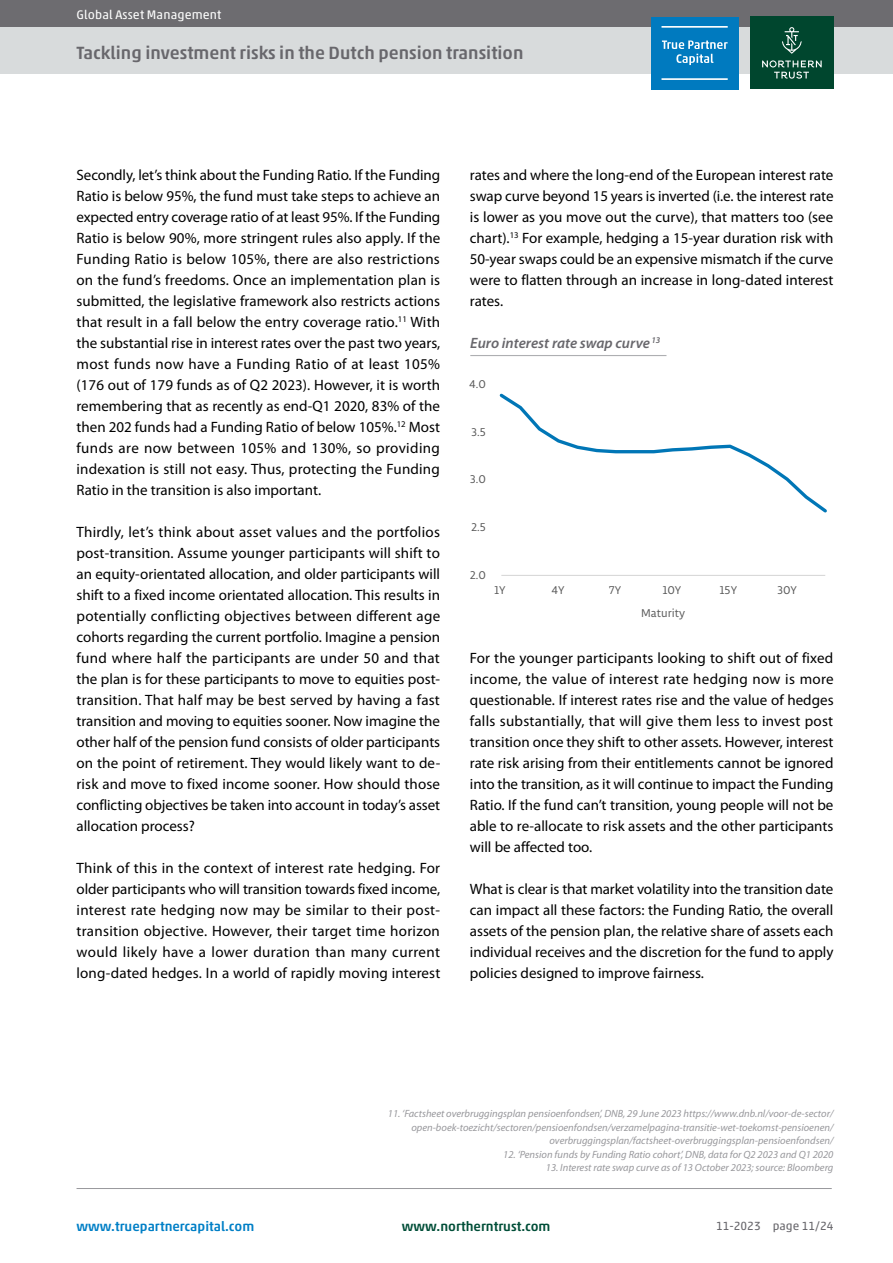
<style>
.page{position:relative;width:893px;height:1263px;background:#fff}
.page>*{position:absolute;margin:0;border:0;box-sizing:border-box;transform-origin:0 0}
.t1{font:500 18px "Akko Std";color:#68676c}
.t2{font:15px/21px "Myriad Pro";color:#000;text-align:justify}
.t3{font:italic 600 15px "Myriad Pro";color:#68676c}
.t4{font:500 13.5px "Akko Std";color:#007fc6}
.t5{font:500 13.5px "Akko Std";color:#004e38}
.t6{font:12.6px "Akko Std";letter-spacing:.01em;color:#fff}
.t7{font:12px "Libertad";letter-spacing:-.005em;color:#595959}
.t8{font:12px "Akko Std";color:#68676c}
.t9{font:italic 10.5px/13.5px "Myriad Pro";color:#98989c;text-align:right}
.t10{font:italic 600 8.7px "Myriad Pro";color:#68676c}
</style>
<div class="page">
<div style="left:0;top:0;width:893px;height:74px;background:#d8dbdc"></div>
<div style="left:0;top:0;width:893px;height:27px;background:#6d6c70"></div>
<hr style="left:77px;top:1188px;width:755px;height:1px;background:#98989c">
<div style="left:651px;top:17px;width:87px;height:72px;background:#007abf"></div>
<svg style="left:662px;top:41px;width:66px;height:24px"></svg>
<hr style="left:661px;top:78px;width:67px;height:2px;background:#fff">
<hr style="left:661px;top:26px;width:67px;height:2px;background:#fff">
<div style="left:750px;top:16px;width:83px;height:73px;background:#00462e"></div>
<svg style="left:762px;top:60px;width:60px;height:19px"></svg>
<svg style="left:782px;top:27px;width:20px;height:27px"></svg>
<hr style="left:470px;top:355px;width:196px;height:1px;background:#aeafb2">
<hr style="left:501px;top:575px;width:324px;height:1px;background:#d9d9d9">
<svg style="left:499px;top:393px;width:328px;height:120px"></svg>
<p class="t6" style="left:77px;top:7px;width:146px">Global Asset Management</p>
<p class="t1" style="left:77px;top:42px;width:448px">Tackling investment risks in the Dutch pension transition</p>
<p class="t2" style="left:77px;top:164px;width:365px">Secondly, let’s think about the Funding Ratio. If the Funding Ratio is below 95%, the fund must take steps to achieve an expected entry coverage ratio of at least 95%. If the Funding Ratio is below 90%, more stringent rules also apply. If the Funding Ratio is below 105%, there are also restrictions on the fund’s freedoms. Once an implementation plan is submitted, the legislative framework also restricts actions that result in a fall below the entry coverage ratio.<sup>11</sup> With the substantial rise in interest rates over the past two years, most funds now have a Funding Ratio of at least 105% (176 out of 179 funds as of Q2 2023). However, it is worth remembering that as recently as end-Q1 2020, 83% of the then 202 funds had a Funding Ratio of below 105%.<sup>12</sup> Most funds are now between 105% and 130%, so providing indexation is still not easy. Thus, protecting the Funding Ratio in the transition is also important.</p>
<p class="t2" style="left:77px;top:521px;width:365px">Thirdly, let’s think about asset values and the portfolios post-transition. Assume younger participants will shift to an equity-orientated allocation, and older participants will shift to a fixed income orientated allocation. This results in potentially conflicting objectives between different age cohorts regarding the current portfolio. Imagine a pension fund where half the participants are under 50 and that the plan is for these participants to move to equities post&shy;transition. That half may be best served by having a fast transition and moving to equities sooner. Now imagine the other half of the pension fund consists of older participants on the point of retirement. They would likely want to de&shy;risk and move to fixed income sooner. How should those conflicting objectives be taken into account in today’s asset allocation process?</p>
<p class="t2" style="left:77px;top:857px;width:365px">Think of this in the context of interest rate hedging. For older participants who will transition towards fixed income, interest rate hedging now may be similar to their post&shy;transition objective. However, their target time horizon would likely have a lower duration than many current long-dated hedges. In a world of rapidly moving interest</p>
<p class="t2" style="left:470px;top:164px;width:365px">rates and where the long-end of the European interest rate swap curve beyond 15 years is inverted (i.e. the interest rate is lower as you move out the curve), that matters too (see chart).<sup>13</sup> For example, hedging a 15-year duration risk with 50-year swaps could be an expensive mismatch if the curve were to flatten through an increase in long-dated interest rates.</p>
<p class="t10" style="left:651px;top:335px;width:11px">13</p>
<p class="t3" style="left:470px;top:333px;width:181px">Euro interest rate swap curve</p>
<p class="t7" style="left:469px;top:377px;width:18px">4.0</p>
<p class="t7" style="left:471px;top:424px;width:16px">3.5</p>
<p class="t7" style="left:470px;top:472px;width:18px">3.0</p>
<p class="t7" style="left:471px;top:520px;width:16px">2.5</p>
<p class="t7" style="left:470px;top:568px;width:18px">2.0</p>
<p class="t7" style="left:494px;top:583px;width:13px">1Y</p>
<p class="t7" style="left:552px;top:583px;width:15px">4Y</p>
<p class="t7" style="left:609px;top:583px;width:14px">7Y</p>
<p class="t7" style="left:663px;top:583px;width:20px">10Y</p>
<p class="t7" style="left:720px;top:583px;width:19px">15Y</p>
<p class="t7" style="left:777px;top:583px;width:22px">30Y</p>
<p class="t7" style="left:641px;top:606px;width:46px">Maturity</p>
<p class="t2" style="left:470px;top:647px;width:365px">For the younger participants looking to shift out of fixed income, the value of interest rate hedging now is more questionable. If interest rates rise and the value of hedges falls substantially, that will give them less to invest post transition once they shift to other assets. However, interest rate risk arising from their entitlements cannot be ignored into the transition, as it will continue to impact the Funding Ratio. If the fund can’t transition, young people will not be able to re-allocate to risk assets and the other participants will be affected too.</p>
<p class="t2" style="left:470px;top:878px;width:365px">What is clear is that market volatility into the transition date can impact all these factors: the Funding Ratio, the overall assets of the pension plan, the relative share of assets each individual receives and the discretion for the fund to apply policies designed to improve fairness.</p>
<p class="t9" style="left:388px;top:1107px;width:447px">11. ‘Factsheet overbruggingsplan pensioenfondsen’, DNB, 29 June 2023 https://www.dnb.nl/voor-de-sector/ open-boek-toezicht/sectoren/pensioenfondsen/verzamelpagina-transitie-wet-toekomst-pensioenen/ overbruggingsplan/factsheet-overbruggingsplan-pensioenfondsen/</p>
<p class="t9" style="left:503px;top:1147px;width:332px">12. ‘Pension funds by Funding Ratio cohort’, DNB, data for Q2 2023 and Q1 2020</p>
<p class="t9" style="left:546px;top:1161px;width:289px">13. Interest rate swap curve as of 13 October 2023; source: Bloomberg</p>
<p class="t4" style="left:77px;top:1218px;width:179px">www.truepartnercapital.com</p>
<p class="t5" style="left:402px;top:1218px;width:150px">www.northerntrust.com</p>
<p class="t8" style="left:716px;top:1218px;width:119px">11-2023 page 11/24</p>
</div>
